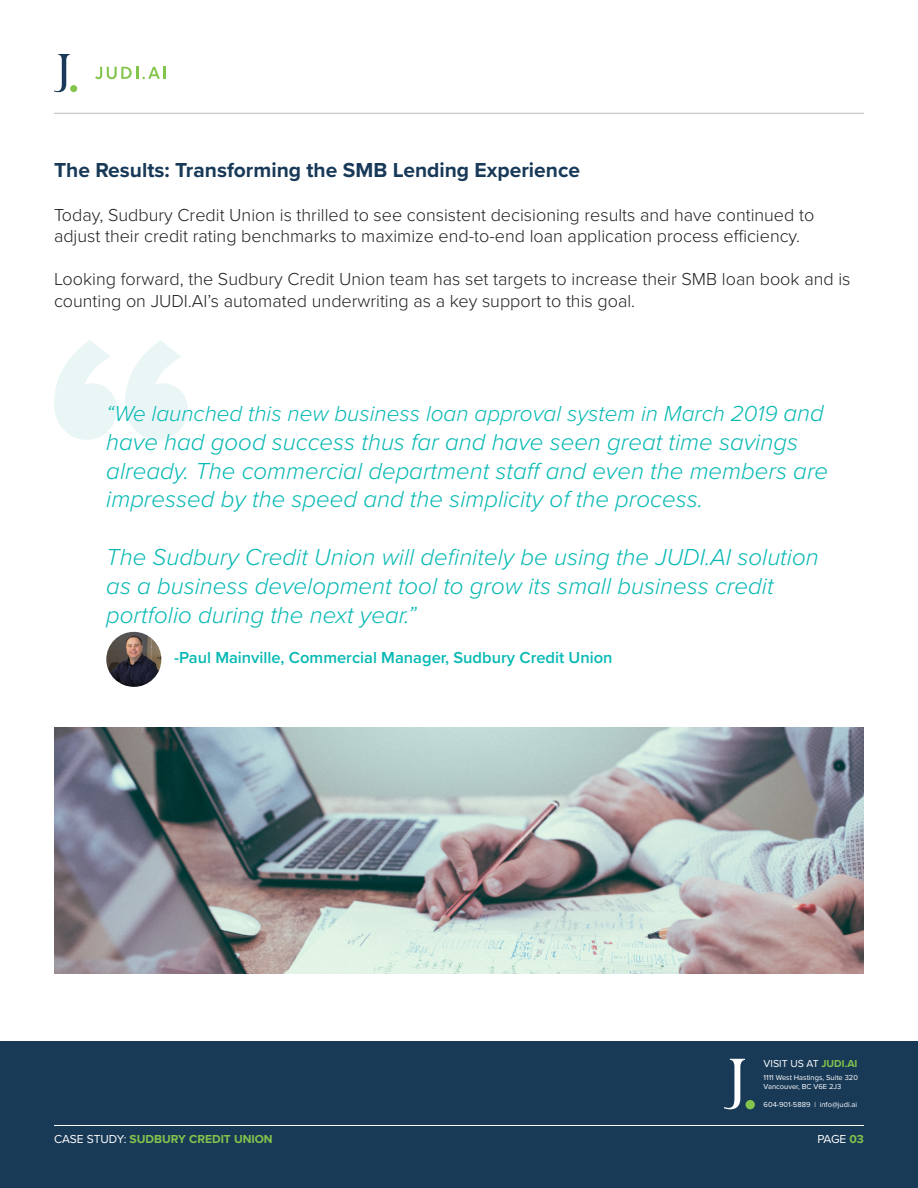
<style>
.page{position:relative;width:918px;height:1188px;background:#fff}
.page>*{position:absolute;margin:0;border:0;box-sizing:border-box;transform-origin:0 0}
.t1{font:italic 300 24px/28.8px "Proxima Nova";color:#08b9b4}
.t2{font:italic 300 22.5px "Proxima Nova";color:#08b9b4}
.t3{font:700 21px "Proxima Nova";color:#183a58}
.t4{font:300 18px/21.6px "Proxima Nova";color:#231f20}
.t5{font:600 16.5px "Proxima Nova";color:#08b9b4}
.t6{font:700 12px "Proxima Nova";color:#82c44c}
.t7{font:12px "Proxima Nova";color:#fff}
.t8{font:10.5px "Proxima Nova";color:#fff}
.t9{font:7.5px/9px "Proxima Nova";color:#fff}
.s1{font-size:24px}
.s2{font-weight:700;color:#82c44c}
.s3{font-weight:400;color:#fff}
</style>
<div class="page">
<svg style="left:54px;top:340px;width:134px;height:100px"></svg>
<div style="left:0;top:1042px;width:918px;height:146px;background:#193a57"></div>
<hr style="left:54px;top:113px;width:810px;height:1px;background:#bcbdc0">
<hr style="left:54px;top:1125px;width:810px;height:1px;background:#fff">
<svg style="left:724px;top:1059px;width:21px;height:50px"></svg>
<div style="left:746px;top:1100px;width:9px;height:9px;background:#82c44c;border-radius:50%"></div>
<svg style="left:95px;top:67px;width:71px;height:12px"></svg>
<svg style="left:54px;top:54px;width:16px;height:38px"></svg>
<div style="left:70px;top:85px;width:7px;height:7px;background:#82c44c;border-radius:50%"></div>
<img style="left:106px;top:632px;width:55px;height:55px;border-radius:28px">
<img style="left:54px;top:727px;width:810px;height:247px">
<p class="t3" style="left:54px;top:155px;width:528px">The Results: Transforming the SMB Lending Experience</p>
<p class="t4" style="left:54px;top:203px;width:762px">Today, Sudbury Credit Union is thrilled to see consistent decisioning results and have continued to adjust their credit rating benchmarks to maximize end-to-end loan application process efficiency.</p>
<p class="t4" style="left:54px;top:268px;width:798px">Looking forward, the Sudbury Credit Union team has set targets to increase their SMB loan book and is counting on JUDI.AI’s automated underwriting as a key support to this goal.</p>
<p class="t2" style="left:106px;top:397px;width:719px">“We launched this new business loan approval system in March 2019 <span class="s1">and</span></p>
<p class="t1" style="left:106px;top:426px;width:723px">have had good success thus far and have seen great time savings already. The commercial department staff and even the members are impressed by the speed and the simplicity of the process.</p>
<p class="t1" style="left:106px;top:541px;width:714px">The Sudbury Credit Union will definitely be using the JUDI.AI solution as a business development tool to grow its small business credit portfolio during the next year.”</p>
<p class="t5" style="left:174px;top:645px;width:440px">-Paul Mainville, Commercial Manager, Sudbury Credit Union</p>
<p class="t8" style="left:764px;top:1056px;width:95px">VISIT US AT <span class="s2">JUDI.AI</span></p>
<p class="t6" style="left:54px;top:1131px;width:220px"><span class="s3">CASE STUDY:</span> SUDBURY CREDIT UNION</p>
<p class="t9" style="left:764px;top:1073px;width:96px">1111 West Hastings, Suite 320<br>Vancouver, BC V6E 2J3</p>
<p class="t9" style="left:764px;top:1100px;width:95px">604-901-5889 | info@judi.ai</p>
<p class="t7" style="left:817px;top:1131px;width:48px">PAGE <span class="s2">03</span></p>
</div>
